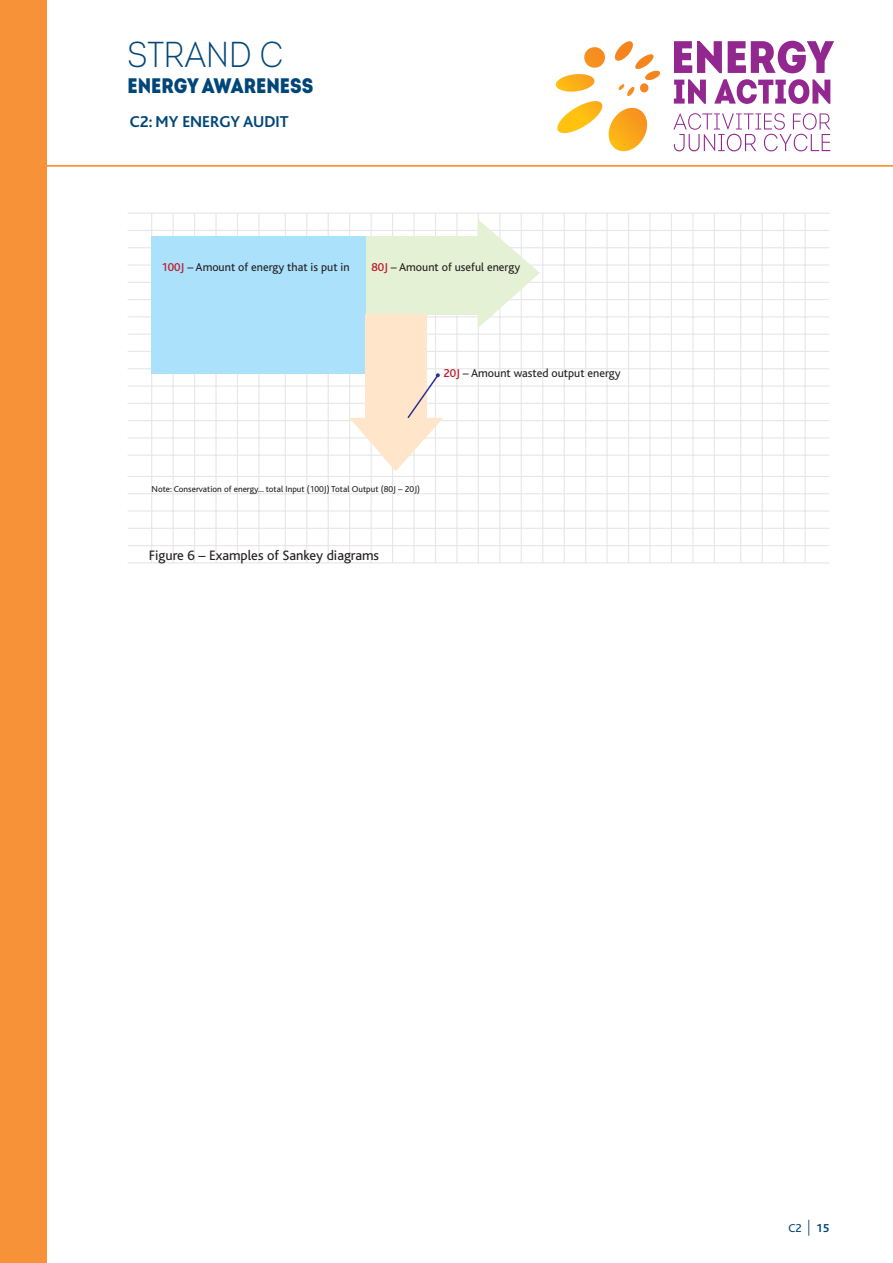
<style>
.page{position:relative;width:893px;height:1263px;background:#fff}
.page>*{position:absolute;margin:0;border:0;box-sizing:border-box;transform-origin:0 0}
.t1{font:36px "Intro Cond Light Free";color:#004678}
.t2{font:21px "Intro Cond Black Free";color:#004678}
.t3{font:700 16.5px "Bliss";color:#004678}
.t4{font:14.25px "Bliss";color:#231f20}
.t5{font:12px "Bliss";color:#231f20}
.t6{font:12px "Bliss";color:#004678}
.t7{font:9px "Bliss";color:#231f20}
.s1{font-weight:500;color:#be1e2d}
.s2{font-weight:300;font-size:15.6px}
.s3{font-weight:700}
</style>
<div class="page">
<hr style="left:0;top:165px;width:893px;height:2px;background:#f79239">
<div style="left:0;top:0;width:47px;height:1263px;background:#f79239"></div>
<svg style="left:673px;top:113px;width:157px;height:38px"></svg>
<svg style="left:674px;top:41px;width:48px;height:32px"></svg>
<svg style="left:728px;top:41px;width:106px;height:32px"></svg>
<svg style="left:674px;top:79px;width:32px;height:25px"></svg>
<svg style="left:714px;top:79px;width:116px;height:25px"></svg>
<svg style="left:555px;top:41px;width:105px;height:111px"></svg>
<hr style="left:128px;top:213px;width:701px;height:1px;background:#e6e7e8">
<hr style="left:128px;top:230px;width:701px;height:1px;background:#e6e7e8">
<hr style="left:128px;top:247px;width:701px;height:1px;background:#e6e7e8">
<hr style="left:128px;top:264px;width:701px;height:2px;background:#e6e7e8">
<hr style="left:128px;top:282px;width:701px;height:1px;background:#e6e7e8">
<hr style="left:128px;top:299px;width:701px;height:1px;background:#e6e7e8">
<hr style="left:128px;top:316px;width:701px;height:1px;background:#e6e7e8">
<hr style="left:128px;top:334px;width:701px;height:1px;background:#e6e7e8">
<hr style="left:128px;top:351px;width:701px;height:1px;background:#e6e7e8">
<hr style="left:128px;top:368px;width:701px;height:1px;background:#e6e7e8">
<hr style="left:128px;top:385px;width:701px;height:2px;background:#e6e7e8">
<hr style="left:128px;top:403px;width:701px;height:1px;background:#e6e7e8">
<hr style="left:128px;top:420px;width:701px;height:1px;background:#e6e7e8">
<hr style="left:128px;top:437px;width:701px;height:1px;background:#e6e7e8">
<hr style="left:128px;top:455px;width:701px;height:1px;background:#e6e7e8">
<hr style="left:128px;top:476px;width:701px;height:1px;background:#e6e7e8">
<hr style="left:128px;top:493px;width:701px;height:1px;background:#e6e7e8">
<hr style="left:128px;top:510px;width:701px;height:2px;background:#e6e7e8">
<hr style="left:128px;top:528px;width:701px;height:1px;background:#e6e7e8">
<hr style="left:128px;top:545px;width:701px;height:1px;background:#e6e7e8">
<hr style="left:128px;top:562px;width:701px;height:1px;background:#e6e7e8">
<hr style="left:585px;top:213px;width:1px;height:350px;background:#e6e7e8">
<hr style="left:564px;top:213px;width:1px;height:350px;background:#e6e7e8">
<hr style="left:542px;top:213px;width:1px;height:350px;background:#e6e7e8">
<hr style="left:521px;top:213px;width:1px;height:350px;background:#e6e7e8">
<hr style="left:499px;top:213px;width:1px;height:350px;background:#e6e7e8">
<hr style="left:478px;top:213px;width:1px;height:350px;background:#e6e7e8">
<hr style="left:456px;top:213px;width:1px;height:350px;background:#e6e7e8">
<hr style="left:435px;top:213px;width:1px;height:350px;background:#e6e7e8">
<hr style="left:413px;top:213px;width:2px;height:350px;background:#e6e7e8">
<hr style="left:392px;top:213px;width:1px;height:350px;background:#e6e7e8">
<hr style="left:371px;top:213px;width:1px;height:350px;background:#e6e7e8">
<hr style="left:349px;top:213px;width:1px;height:350px;background:#e6e7e8">
<hr style="left:328px;top:213px;width:1px;height:350px;background:#e6e7e8">
<hr style="left:306px;top:213px;width:1px;height:350px;background:#e6e7e8">
<hr style="left:285px;top:213px;width:1px;height:350px;background:#e6e7e8">
<hr style="left:258px;top:213px;width:1px;height:350px;background:#e6e7e8">
<hr style="left:237px;top:213px;width:1px;height:350px;background:#e6e7e8">
<hr style="left:215px;top:213px;width:2px;height:350px;background:#e6e7e8">
<hr style="left:194px;top:213px;width:1px;height:350px;background:#e6e7e8">
<hr style="left:173px;top:213px;width:1px;height:350px;background:#e6e7e8">
<hr style="left:151px;top:213px;width:1px;height:350px;background:#e6e7e8">
<hr style="left:804px;top:213px;width:2px;height:350px;background:#e6e7e8">
<hr style="left:783px;top:213px;width:1px;height:350px;background:#e6e7e8">
<hr style="left:762px;top:213px;width:1px;height:350px;background:#e6e7e8">
<hr style="left:740px;top:213px;width:1px;height:350px;background:#e6e7e8">
<hr style="left:714px;top:213px;width:1px;height:350px;background:#e6e7e8">
<hr style="left:692px;top:213px;width:1px;height:350px;background:#e6e7e8">
<hr style="left:671px;top:213px;width:1px;height:350px;background:#e6e7e8">
<hr style="left:649px;top:213px;width:2px;height:350px;background:#e6e7e8">
<hr style="left:628px;top:213px;width:1px;height:350px;background:#e6e7e8">
<hr style="left:606px;top:213px;width:2px;height:350px;background:#e6e7e8">
<div style="left:152px;top:236px;width:214px;height:137px;background:#abe1fa"></div>
<div style="left:366px;top:236px;width:120px;height:78px;background:#e5f1d4"></div>
<div style="left:366px;top:314px;width:61px;height:121px;background:#ffe6ca"></div>
<svg style="left:478px;top:219px;width:62px;height:109px"></svg>
<svg style="left:349px;top:373px;width:94px;height:98px"></svg>
<h1 class="t1" style="left:128px;top:33px;width:157px">STRAND C</h1>
<h2 class="t2" style="left:128px;top:71px;width:187px">ENERGY AWARENESS</h2>
<h3 class="t3" style="left:130px;top:113px;width:160px">C2: MY ENERGY AUDIT</h3>
<p class="t5" style="left:161px;top:261px;width:190px"><span class="s1">100J</span> – Amount of energy that is put in</p>
<p class="t5" style="left:371px;top:261px;width:150px"><span class="s1">80J</span> – Amount of useful energy</p>
<p class="t5" style="left:443px;top:366px;width:179px"><span class="s1">20J</span> – Amount wasted output energy</p>
<p class="t7" style="left:152px;top:484px;width:270px">Note: Conservation of energy... total Input (100J) Total Output (80J – 20J)</p>
<p class="t4" style="left:149px;top:548px;width:232px">Figure 6 – Examples of Sankey diagrams</p>
<p class="t6" style="left:788px;top:1221px;width:42px">C2 <span class="s2">|</span> <span class="s3">15</span></p>
</div>
